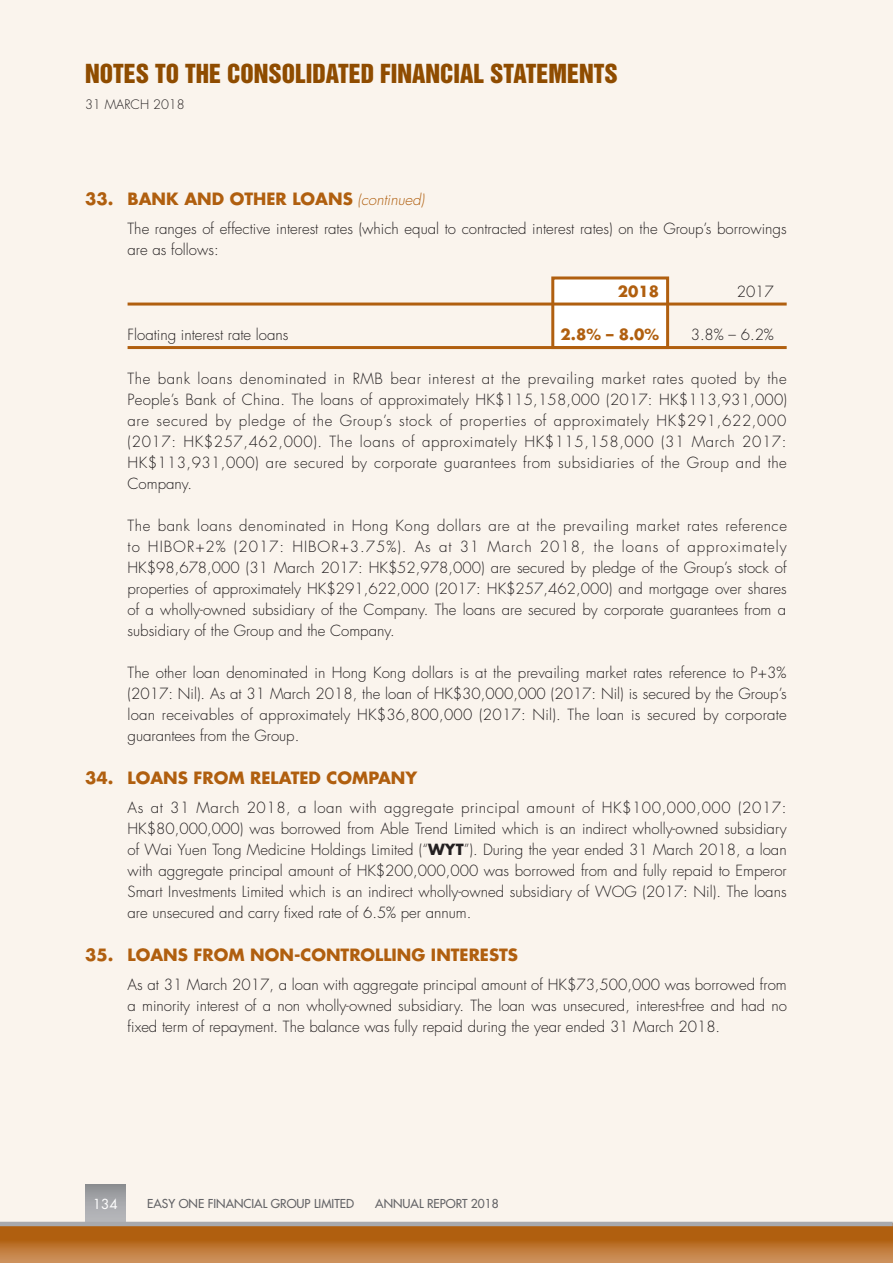
<style>
.page{position:relative;width:893px;height:1263px;background:#fff}
.page>*{position:absolute;margin:0;border:0;box-sizing:border-box;transform-origin:0 0}
.t1{font:24px "Helvetica Inserat LT Std";color:#8f4c00}
.Subhead_1{font:700 16.5px "Futura Std";color:#b05f0f}
.Body_Text{font:300 15px/21px "Futura Std";color:#231f20;text-align:justify}
.Table_2_colume{font:300 15px "Futura Std";color:#231f20}
.Table_2_colume-2{font:700 15px "Futura Std";color:#b05f0f}
.t2{font:13.5px "Futura Std";color:#fff}
.t3{font:300 12.75px "Futura Std";color:#231f20}
.t4{font:500 12px "Futura Std";color:#636366}
.s1{font-weight:300;font-style:italic;font-size:15px}
.s2{font-weight:700}
</style>
<div class="page">
<div style="left:0;top:0;width:892px;height:1263px;background:#faf4ed"></div>
<svg style="left:0;top:1226px;width:892px;height:37px;background:#ba722c"></svg>
<svg style="left:85px;top:1184px;width:40px;height:38px;background:#a4a6a9"></svg>
<hr style="left:0;top:1222px;width:893px;height:4px;background:#a8a9ad">
<div style="left:551px;top:276px;width:118px;height:73px;background:#fff;border:3px solid #b05f0f"></div>
<hr style="left:128px;top:303px;width:659px;height:3px;background:#b05f0f">
<hr style="left:128px;top:346px;width:659px;height:3px;background:#b05f0f">
<h1 class="t1" style="left:85px;top:59px;width:534px">NOTES TO THE CONSOLIDATED FINANCIAL STATEMENTS</h1>
<p class="t3" style="left:85px;top:97px;width:101px">31 MARCH 2018</p>
<p class="Subhead_1" style="left:85px;top:188px;width:341px">33. BANK AND OTHER LOANS <span class="s1">(continued)</span></p>
<p class="Body_Text" style="left:128px;top:218px;width:661px">The ranges of effective interest rates (which equal to contracted interest rates) on the Group’s borrowings are as follows:</p>
<p class="Table_2_colume-2" style="left:618px;top:281px;width:43px">2018</p>
<p class="Table_2_colume" style="left:737px;top:282px;width:39px">2017</p>
<p class="Table_2_colume" style="left:128px;top:326px;width:162px">Floating interest rate loans</p>
<p class="Table_2_colume-2" style="left:561px;top:325px;width:100px">2.8% – 8.0%</p>
<p class="Table_2_colume" style="left:691px;top:326px;width:85px">3.8% – 6.2%</p>
<p class="Body_Text" style="left:128px;top:368px;width:661px">The bank loans denominated in RMB bear interest at the prevailing market rates quoted by the People’s Bank of China. The loans of approximately HK$115,158,000 (2017: HK$113,931,000) are secured by pledge of the Group’s stock of properties of approximately HK$291,622,000 (2017: HK$257,462,000). The loans of approximately HK$115,158,000 (31 March 2017:<br>HK$113,931,000) are secured by corporate guarantees from subsidiaries of the Group and the Company.</p>
<p class="Body_Text" style="left:128px;top:515px;width:661px">The bank loans denominated in Hong Kong dollars are at the prevailing market rates reference to HIBOR+2% (2017: HIBOR+3.75%). As at 31 March 2018, the loans of approximately HK$98,678,000 (31 March 2017: HK$52,978,000) are secured by pledge of the Group’s stock of properties of approximately HK$291,622,000 (2017: HK$257,462,000) and mortgage over shares of a wholly-owned subsidiary of the Company. The loans are secured by corporate guarantees from a subsidiary of the Group and the Company.</p>
<p class="Body_Text" style="left:128px;top:662px;width:661px">The other loan denominated in Hong Kong dollars is at the prevailing market rates reference to P+3% (2017: Nil). As at 31 March 2018, the loan of HK$30,000,000 (2017: Nil) is secured by the Group’s loan receivables of approximately HK$36,800,000 (2017: Nil). The loan is secured by corporate guarantees from the Group.</p>
<p class="Subhead_1" style="left:85px;top:767px;width:334px">34. LOANS FROM RELATED COMPANY</p>
<p class="Body_Text" style="left:128px;top:797px;width:661px">As at 31 March 2018, a loan with aggregate principal amount of HK$100,000,000 (2017:<br>HK$80,000,000) was borrowed from Able Trend Limited which is an indirect wholly-owned subsidiary of Wai Yuen Tong Medicine Holdings Limited (“<span class="s2">WYT</span>”). During the year ended 31 March 2018, a loan with aggregate principal amount of HK$200,000,000 was borrowed from and fully repaid to Emperor Smart Investments Limited which is an indirect wholly-owned subsidiary of WOG (2017: Nil). The loans are unsecured and carry fixed rate of 6.5% per annum.</p>
<p class="Subhead_1" style="left:85px;top:944px;width:435px">35. LOANS FROM NON-CONTROLLING INTERESTS</p>
<p class="Body_Text" style="left:128px;top:974px;width:661px">As at 31 March 2017, a loan with aggregate principal amount of HK$73,500,000 was borrowed from a minority interest of a non wholly-owned subsidiary. The loan was unsecured, interest-free and had no fixed term of repayment. The balance was fully repaid during the year ended 31 March 2018.</p>
<p class="t2" style="left:93px;top:1195px;width:26px">134</p>
<p class="t4" style="left:147px;top:1196px;width:208px">EASY ONE FINANCIAL GROUP LIMITED</p>
<p class="t4" style="left:375px;top:1196px;width:125px">ANNUAL REPORT 2018</p>
</div>
